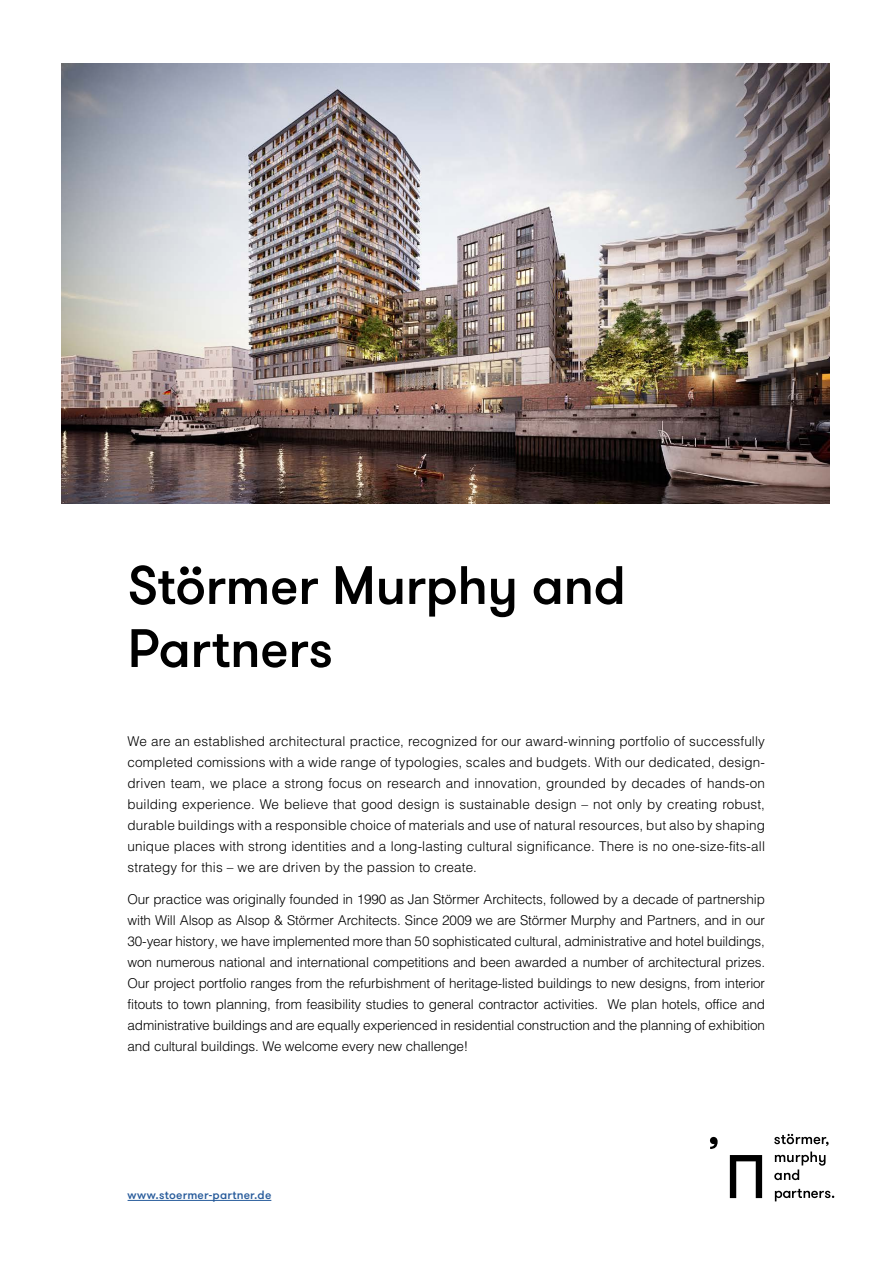
<style>
.page{position:relative;width:893px;height:1263px;background:#fff}
.page>*{position:absolute;margin:0;border:0;box-sizing:border-box;transform-origin:0 0}
.t1{font:500 54px/63px "GT Walsheim";letter-spacing:-.01em;color:#000}
.t2{font:300 13.5px/21px "Helvetica LT Pro";letter-spacing:-.01em;color:#000;text-align:justify}
.t3{font:500 12px "GT Walsheim";letter-spacing:.015em;color:#275b9b}
</style>
<div class="page">
<img style="left:62px;top:64px;width:767px;height:440px">
<svg style="left:775px;top:1189px;width:59px;height:12px"></svg>
<svg style="left:774px;top:1134px;width:55px;height:46px"></svg>
<svg style="left:710px;top:1137px;width:8px;height:12px"></svg>
<svg style="left:730px;top:1155px;width:32px;height:43px"></svg>
<hr style="left:128px;top:1200px;width:143px;height:1px;background:#275b9b">
<h1 class="t1" style="left:128px;top:555px;width:500px">Störmer Murphy and<br>Partners</h1>
<p class="t2" style="left:128px;top:731px;width:639px">We are an established architectural practice, recognized for our award-winning portfolio of successfully completed comissions with a wide range of typologies, scales and budgets. With our dedicated, design&shy;driven team, we place a strong focus on research and innovation, grounded by decades of hands-on building experience. We believe that good design is sustainable design – not only by creating robust, durable buildings with a responsible choice of materials and use of natural resources, but also by shaping unique places with strong identities and a long-lasting cultural significance. There is no one-size-fits-all strategy for this – we are driven by the passion to create.</p>
<p class="t2" style="left:128px;top:888px;width:639px">Our practice was originally founded in 1990 as Jan Störmer Architects, followed by a decade of partnership with Will Alsop as Alsop &amp; Störmer Architects. Since 2009 we are Störmer Murphy and Partners, and in our 30-year history, we have implemented more than 50 sophisticated cultural, administrative and hotel buildings, won numerous national and international competitions and been awarded a number of architectural prizes.<br>Our project portfolio ranges from the refurbishment of heritage-listed buildings to new designs, from interior fitouts to town planning, from feasibility studies to general contractor activities. We plan hotels, office and administrative buildings and are equally experienced in residential construction and the planning of exhibition and cultural buildings. We welcome every new challenge!</p>
<p class="t3" style="left:128px;top:1187px;width:145px">www.stoermer-partner.de</p>
</div>
